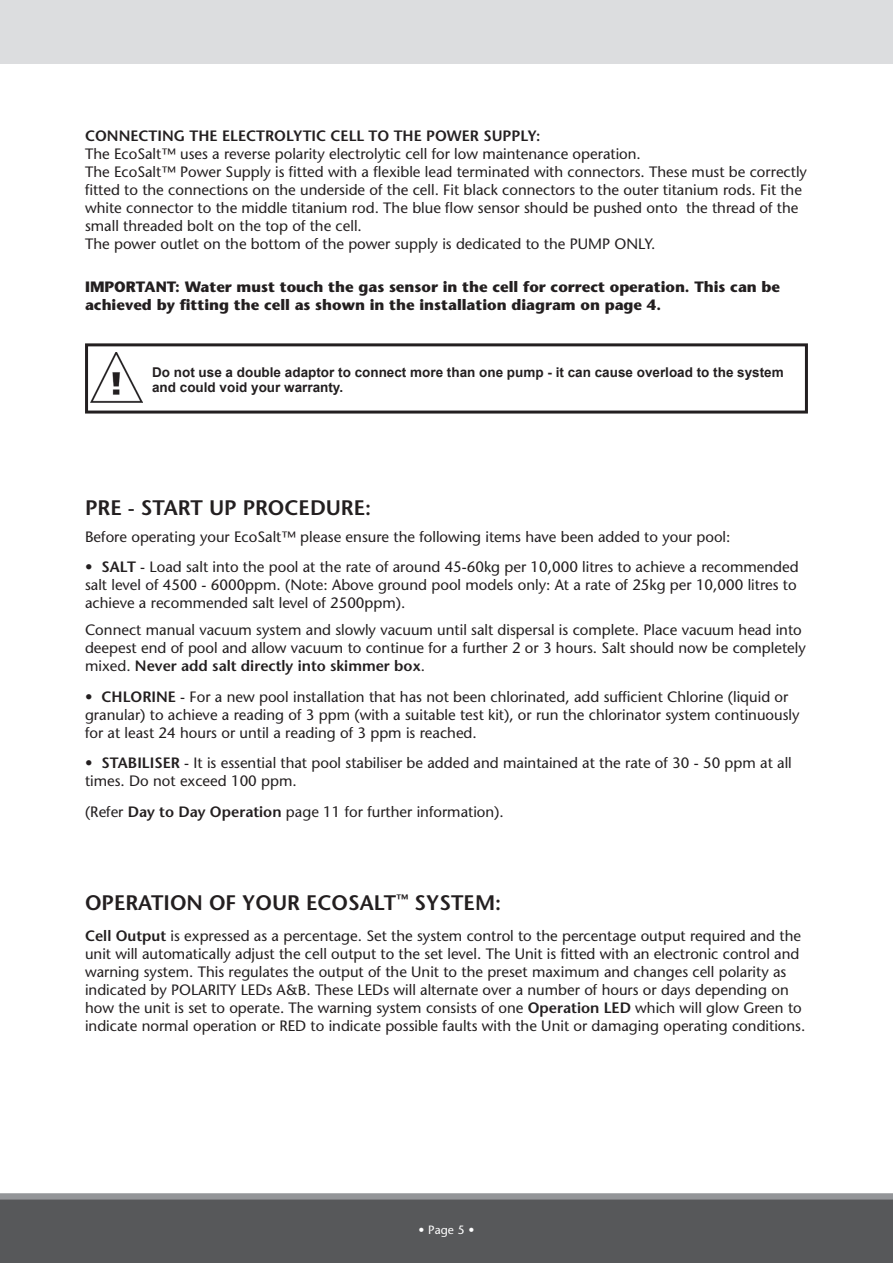
<style>
.page{position:relative;width:893px;height:1263px;background:#fff}
.page>*{position:absolute;margin:0;border:0;box-sizing:border-box;transform-origin:0 0}
.t1{font:600 21px "Stone Sans";color:#231f20}
.t2{font:15px/18px "Stone Sans";color:#231f20}
.t3{font:700 15px/18px "Stone Sans";color:#231f20}
.t4{font:600 15px "Stone Sans";color:#231f20}
.t5{font:700 13.5px/15px "Arial";color:#231f20}
.t6{font:12px "Stone Sans";color:#fff}
.s1{font-weight:600}
</style>
<div class="page">
<div style="left:0;top:1199px;width:893px;height:64px;background:#57585a"></div>
<div style="left:0;top:1193px;width:893px;height:6px;background:#939598"></div>
<div style="left:0;top:0;width:893px;height:64px;background:#dcdddf"></div>
<div style="left:85px;top:343px;width:723px;height:71px;border:3px solid #231f20"></div>
<img style="left:91px;top:352px;width:51px;height:51px">
<p class="t4" style="left:85px;top:127px;width:457px">CONNECTING THE ELECTROLYTIC CELL TO THE POWER SUPPLY:</p>
<p class="t2" style="left:85px;top:145px;width:723px">The EcoSalt™ uses a reverse polarity electrolytic cell for low maintenance operation.<br>The EcoSalt™ Power Supply is fitted with a flexible lead terminated with connectors. These must be correctly fitted to the connections on the underside of the cell. Fit black connectors to the outer titanium rods. Fit the white connector to the middle titanium rod. The blue flow sensor should be pushed onto the thread of the small threaded bolt on the top of the cell.<br>The power outlet on the bottom of the power supply is dedicated to the PUMP ONLY.</p>
<p class="t3" style="left:85px;top:278px;width:697px">IMPORTANT: Water must touch the gas sensor in the cell for correct operation. This can be achieved by fitting the cell as shown in the installation diagram on page 4.</p>
<p class="t5" style="left:152px;top:365px;width:633px">Do not use a double adaptor to connect more than one pump - it can cause overload to the system and could void your warranty.</p>
<h1 class="t1" style="left:85px;top:495px;width:288px">PRE - START UP PROCEDURE:</h1>
<p class="t2" style="left:85px;top:527px;width:647px">Before operating your EcoSalt™ please ensure the following items have been added to your pool:</p>
<p class="t2" style="left:85px;top:558px;width:715px">• <span class="s1">SALT</span> - Load salt into the pool at the rate of around 45-60kg per 10,000 litres to achieve a recommended salt level of 4500 - 6000ppm. (Note: Above ground pool models only: At a rate of 25kg per 10,000 litres to achieve a recommended salt level of 2500ppm).</p>
<p class="t2" style="left:85px;top:621px;width:722px">Connect manual vacuum system and slowly vacuum until salt dispersal is complete. Place vacuum head into deepest end of pool and allow vacuum to continue for a further 2 or 3 hours. Salt should now be completely mixed. <span class="s1">Never add salt directly into skimmer box</span>.</p>
<p class="t2" style="left:85px;top:687px;width:716px">• <span class="s1">CHLORINE</span> - For a new pool installation that has not been chlorinated, add sufficient Chlorine (liquid or granular) to achieve a reading of 3 ppm (with a suitable test kit), or run the chlorinator system continuously for at least 24 hours or until a reading of 3 ppm is reached.</p>
<p class="t2" style="left:85px;top:754px;width:708px">• <span class="s1">STABILISER</span> - It is essential that pool stabiliser be added and maintained at the rate of 30 - 50 ppm at all times. Do not exceed 100 ppm.</p>
<p class="t2" style="left:85px;top:803px;width:420px">(Refer <span class="s1">Day to Day Operation</span> page 11 for further information).</p>
<h1 class="t1" style="left:85px;top:890px;width:418px">OPERATION OF YOUR ECOSALT<sup>™</sup> SYSTEM:</h1>
<p class="t2" style="left:85px;top:927px;width:722px"><span class="s1">Cell Output</span> is expressed as a percentage. Set the system control to the percentage output required and the unit will automatically adjust the cell output to the set level. The Unit is fitted with an electronic control and warning system. This regulates the output of the Unit to the preset maximum and changes cell polarity as indicated by POLARITY LEDs A&amp;B. These LEDs will alternate over a number of hours or days depending on how the unit is set to operate. The warning system consists of one <span class="s1">Operation LED</span> which will glow Green to indicate normal operation or RED to indicate possible faults with the Unit or damaging operating conditions.</p>
<p class="t6" style="left:418px;top:1222px;width:57px">• Page 5 •</p>
</div>
